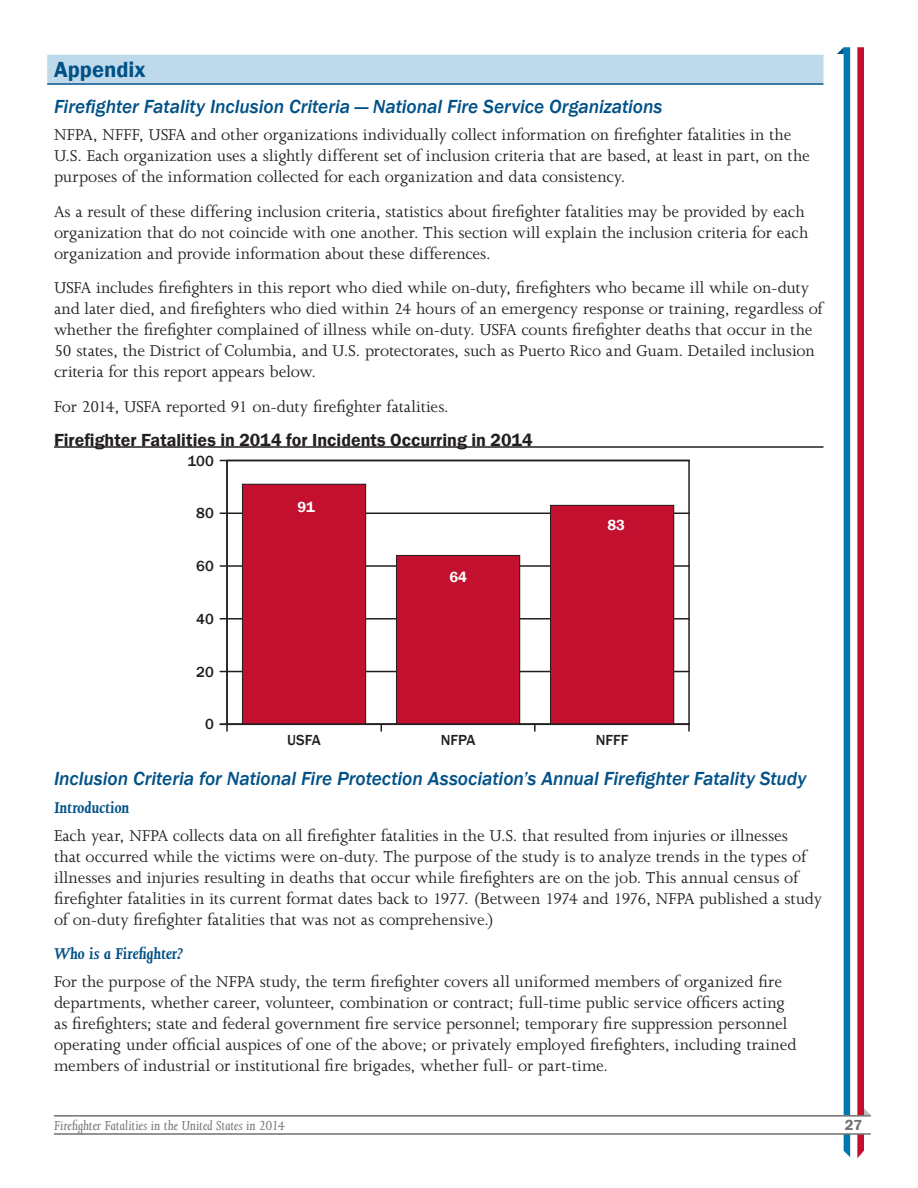
<style>
.page{position:relative;width:918px;height:1188px;background:#fff}
.page>*{position:absolute;margin:0;border:0;box-sizing:border-box;transform-origin:0 0}
.t1{font:600 22.5px "Franklin Gothic";color:#005187}
.Subhead{font:italic 500 19.5px "Franklin Gothic";letter-spacing:-.005em;color:#005187}
.t2{font:18px/21px "Joanna MT Std";letter-spacing:-.005em;color:#231f20}
.Table_title{font:600 18px "Franklin Gothic";color:#231f20}
.Subhead_level_2{font:italic 700 18px "Joanna MT Std";color:#005187}
.t3{font:italic 15px "Joanna MT Std";color:#717074}
.t4{font:500 15px "Franklin Gothic";color:#231f20}
.t5{font:600 15px "Franklin Gothic";color:#fff}
.t6{font:600 15px "Franklin Gothic";color:#717074}
</style>
<div class="page">
<svg style="left:837px;top:47px;width:34px;height:1112px"></svg>
<hr style="left:54px;top:1133px;width:817px;height:2px;background:#717074">
<hr style="left:54px;top:1115px;width:817px;height:2px;background:#717074">
<div style="left:47px;top:55px;width:777px;height:28px;background:#bdd9ea"></div>
<hr style="left:47px;top:83px;width:777px;height:2px;background:#005187">
<hr style="left:54px;top:446px;width:770px;height:2px;background:#231f20">
<svg style="left:226px;top:725px;width:2px;height:6px"></svg>
<svg style="left:534px;top:725px;width:2px;height:6px"></svg>
<svg style="left:688px;top:725px;width:2px;height:6px"></svg>
<hr style="left:220px;top:724px;width:469px;height:1px;background:#231f20">
<hr style="left:220px;top:671px;width:469px;height:1px;background:#231f20">
<hr style="left:220px;top:618px;width:469px;height:2px;background:#231f20">
<hr style="left:220px;top:565px;width:469px;height:2px;background:#231f20">
<hr style="left:220px;top:513px;width:469px;height:1px;background:#231f20">
<hr style="left:220px;top:460px;width:469px;height:1px;background:#231f20">
<div style="left:242px;top:484px;width:124px;height:240px;background:#c3102f"></div>
<div style="left:242px;top:484px;width:124px;height:241px;border:1px solid #231f20"></div>
<div style="left:396px;top:555px;width:124px;height:169px;background:#c3102f"></div>
<div style="left:396px;top:555px;width:124px;height:170px;border:1px solid #231f20"></div>
<div style="left:551px;top:505px;width:123px;height:219px;background:#c3102f"></div>
<div style="left:550px;top:505px;width:124px;height:220px;border:1px solid #231f20"></div>
<div style="left:226px;top:460px;width:464px;height:265px;border:2px solid #231f20"></div>
<p class="t1" style="left:54px;top:55px;width:93px">Appendix</p>
<p class="Subhead" style="left:54px;top:94px;width:610px">Firefighter Fatality Inclusion Criteria — National Fire Service Organizations</p>
<p class="t2" style="left:54px;top:124px;width:757px">NFPA, NFFF, USFA and other organizations individually collect information on firefighter fatalities in the<br>U.S. Each organization uses a slightly different set of inclusion criteria that are based, at least in part, on the purposes of the information collected for each organization and data consistency.</p>
<p class="t2" style="left:54px;top:201px;width:756px">As a result of these differing inclusion criteria, statistics about firefighter fatalities may be provided by each organization that do not coincide with one another. This section will explain the inclusion criteria for each organization and provide information about these differences.</p>
<p class="t2" style="left:54px;top:278px;width:771px">USFA includes firefighters in this report who died while on-duty, firefighters who became ill while on-duty and later died, and firefighters who died within 24 hours of an emergency response or training, regardless of whether the firefighter complained of illness while on-duty. USFA counts firefighter deaths that occur in the 50 states, the District of Columbia, and U.S. protectorates, such as Puerto Rico and Guam. Detailed inclusion criteria for this report appears below.</p>
<p class="t2" style="left:54px;top:396px;width:396px">For 2014, USFA reported 91 on-duty firefighter fatalities.</p>
<p class="Table_title" style="left:54px;top:429px;width:480px">Firefighter Fatalities in 2014 for Incidents Occurring in 2014</p>
<p class="t4" style="left:188px;top:451px;width:28px">100</p>
<p class="t4" style="left:196px;top:504px;width:19px">80</p>
<p class="t4" style="left:196px;top:557px;width:19px">60</p>
<p class="t4" style="left:196px;top:610px;width:19px">40</p>
<p class="t4" style="left:196px;top:662px;width:19px">20</p>
<p class="t4" style="left:205px;top:715px;width:10px">0</p>
<p class="t5" style="left:298px;top:498px;width:19px">91</p>
<p class="t5" style="left:449px;top:568px;width:19px">64</p>
<p class="t5" style="left:607px;top:516px;width:19px">83</p>
<p class="t4" style="left:287px;top:730px;width:35px">USFA</p>
<p class="t4" style="left:441px;top:730px;width:36px">NFPA</p>
<p class="t4" style="left:596px;top:730px;width:34px">NFFF</p>
<p class="Subhead" style="left:54px;top:767px;width:754px">Inclusion Criteria for National Fire Protection Association’s Annual Firefighter Fatality Study</p>
<p class="Subhead_level_2" style="left:54px;top:798px;width:77px">Introduction</p>
<p class="t2" style="left:54px;top:825px;width:770px">Each year, NFPA collects data on all firefighter fatalities in the U.S. that resulted from injuries or illnesses<br>that occurred while the victims were on-duty. The purpose of the study is to analyze trends in the types of illnesses and injuries resulting in deaths that occur while firefighters are on the job. This annual census of firefighter fatalities in its current format dates back to 1977. (Between 1974 and 1976, NFPA published a study of on-duty firefighter fatalities that was not as comprehensive.)</p>
<p class="Subhead_level_2" style="left:54px;top:944px;width:131px">Who is a Firefighter?</p>
<p class="t2" style="left:54px;top:971px;width:744px">For the purpose of the NFPA study, the term firefighter covers all uniformed members of organized fire departments, whether career, volunteer, combination or contract; full-time public service officers acting as firefighters; state and federal government fire service personnel; temporary fire suppression personnel operating under official auspices of one of the above; or privately employed firefighters, including trained members of industrial or institutional fire brigades, whether full- or part-time.</p>
<p class="t3" style="left:54px;top:1117px;width:232px">Firefighter Fatalities in the United States in 2014</p>
<p class="t6" style="left:845px;top:1116px;width:19px">27</p>
</div>
